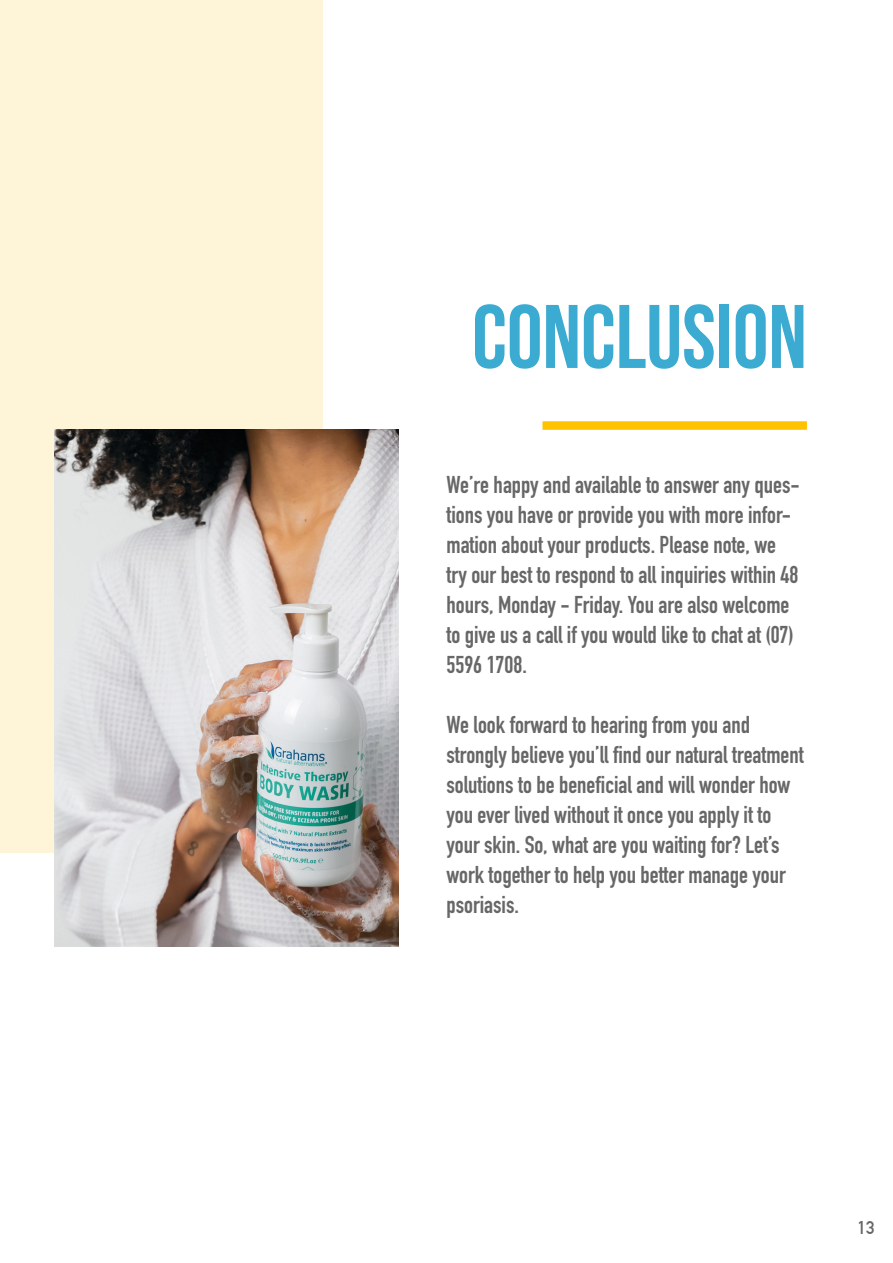
<style>
.page{position:relative;width:893px;height:1263px;background:#fff}
.page>*{position:absolute;margin:0;border:0;box-sizing:border-box;transform-origin:0 0}
.t1{font:700 90px "Bebas Neue";color:#3cabd1}
.t2{font:700 24px/30px "DIN Condensed";color:#676767}
.t3{font:700 18px "DIN Alternate";color:#676767}
</style>
<div class="page">
<div style="left:0;top:0;width:322px;height:853px;background:#fef5d9"></div>
<img style="left:54px;top:430px;width:345px;height:516px">
<div style="left:542px;top:421px;width:265px;height:9px;background:#fec200"></div>
<p class="t1" style="left:472px;top:287px;width:336px">CONCLUSION</p>
<p class="t2" style="left:446px;top:469px;width:355px">We’re happy and available to answer any ques&shy;tions you have or provide you with more infor&shy;mation about your products. Please note, we try our best to respond to all inquiries within 48 hours, Monday - Friday. You are also welcome to give us a call if you would like to chat at (07)<br>5596 1708.</p>
<p class="t2" style="left:446px;top:709px;width:359px">We look forward to hearing from you and strongly believe you’ll find our natural treatment solutions to be beneficial and will wonder how you ever lived without it once you apply it to your skin. So, what are you waiting for? Let’s work together to help you better manage your psoriasis.</p>
<p class="t3" style="left:857px;top:1213px;width:19px">13</p>
</div>
